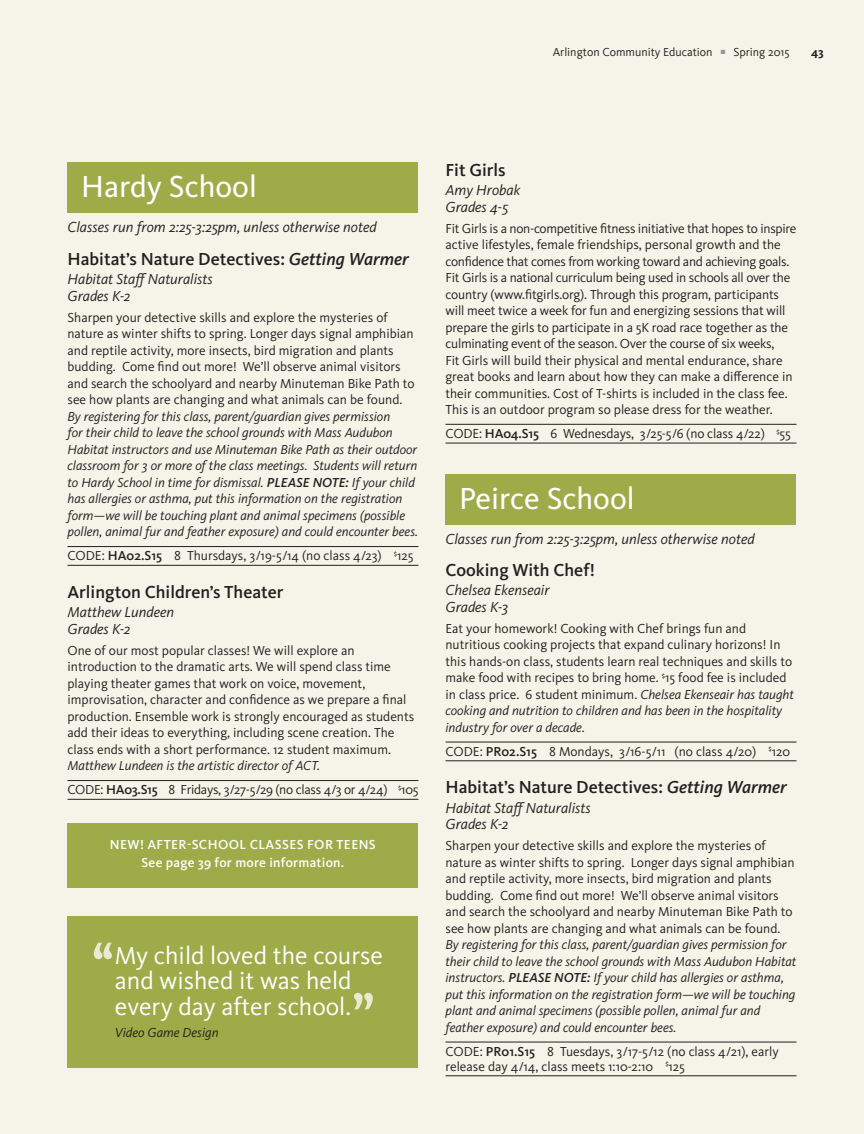
<style>
.page{position:relative;width:864px;height:1134px;background:#f6f4e8}
.page>*{position:absolute;margin:0;border:0;box-sizing:border-box;transform-origin:0 0}
.Course_Description{font:72px "Kievit OT";color:#eae9d1}
.t1{font:31.5px "Kievit OT";color:#fff}
.Course_Description-2{font:25.5px/25.5px "Kievit OT";color:#fff}
.Course_Title{font:500 18px "Kievit OT";color:#231f20}
.Course_Instructor{font:italic 15px/16.5px "Kievit OT";color:#231f20}
.Course_Section_Info{font:13.5px/16.5px "Kievit OT";color:#231f20}
.Course_Description-3{font:italic 13.5px/16.5px "Kievit OT";color:#231f20}
.Course_Title-2{font:500 13.5px/18px "Kievit OT";letter-spacing:.025em;color:#fff;text-align:center}
.Course_Section_Info-2{font:13.5px "Kievit OT";letter-spacing:-.02em;color:#231f20}
.t2{font:12px "Kievit OT";color:#231f20}
.t3{font:700 12px "Kievit OT";color:#231f20}
.s1{color:#939598}
.s2{font-style:italic}
.s3{font-style:normal}
.s4{font-weight:500}
.s5{font-weight:500;font-style:italic}
</style>
<div class="page">
<hr style="left:68px;top:546px;width:350px;height:1px;background:#231f20">
<hr style="left:68px;top:565px;width:350px;height:1px;background:#231f20">
<hr style="left:68px;top:780px;width:350px;height:1px;background:#231f20">
<hr style="left:68px;top:799px;width:350px;height:1px;background:#231f20">
<div style="left:68px;top:162px;width:350px;height:50px;background:#9dac49"></div>
<hr style="left:446px;top:424px;width:350px;height:1px;background:#231f20">
<hr style="left:446px;top:443px;width:350px;height:1px;background:#231f20">
<hr style="left:446px;top:742px;width:350px;height:1px;background:#231f20">
<hr style="left:446px;top:760px;width:350px;height:1px;background:#231f20">
<hr style="left:446px;top:1042px;width:350px;height:1px;background:#231f20">
<hr style="left:446px;top:1075px;width:350px;height:1px;background:#231f20">
<div style="left:446px;top:474px;width:350px;height:51px;background:#9dac49"></div>
<div style="left:68px;top:824px;width:350px;height:64px;background:#9dac49"></div>
<div style="left:68px;top:916px;width:350px;height:151px;background:#9dac49"></div>
<p class="t2" style="left:553px;top:44px;width:238px">Arlington Community Education <span class="s1">■</span> Spring 2015</p>
<p class="t3" style="left:811px;top:44px;width:14px">43</p>
<p class="t1" style="left:81px;top:167px;width:177px">Hardy School</p>
<p class="Course_Instructor" style="left:68px;top:219px;width:311px">Classes run from 2:25-3:25pm, unless otherwise noted</p>
<p class="Course_Title" style="left:68px;top:248px;width:343px">Habitat’s Nature Detectives: <span class="s2">Getting Warmer</span></p>
<p class="Course_Instructor" style="left:68px;top:271px;width:147px">Habitat Staff Naturalists<br>Grades K-2</p>
<p class="Course_Description-3" style="left:68px;top:309px;width:352px"><span class="s3">Sharpen your detective skills and explore the mysteries of nature as winter shifts to spring. Longer days signal amphibian and reptile activity, more insects, bird migration and plants budding. Come find out more! We’ll observe animal visitors and search the schoolyard and nearby Minuteman Bike Path to see how plants are changing and what animals can be found.<br></span>By registering for this class, parent/guardian gives permission<br>for their child to leave the school grounds with Mass Audubon Habitat instructors and use Minuteman Bike Path as their outdoor classroom for 3 or more of the class meetings. Students will return to Hardy School in time for dismissal. <span class="s4">PLEASE NOTE:</span> If your child has allergies or asthma, put this information on the registration form—we will be touching plant and animal specimens (possible pollen, animal fur and feather exposure) and could encounter bees.</p>
<p class="Course_Section_Info" style="left:68px;top:548px;width:347px">CODE: <span class="s4">HA02.S15</span> 8 Thursdays, 3/19-5/14 (no class 4/23) <sup>$</sup>125</p>
<p class="Course_Title" style="left:68px;top:581px;width:218px">Arlington Children’s Theater</p>
<p class="Course_Instructor" style="left:68px;top:604px;width:108px">Matthew Lundeen<br>Grades K-2</p>
<p class="Course_Section_Info" style="left:68px;top:642px;width:348px">One of our most popular classes! We will explore an introduction to the dramatic arts. We will spend class time playing theater games that work on voice, movement, improvisation, character and confidence as we prepare a final production. Ensemble work is strongly encouraged as students add their ideas to everything, including scene creation. The class ends with a short performance. 12 student maximum.<br><span class="s2">Matthew Lundeen is the artistic director of ACT.</span></p>
<p class="Course_Section_Info-2" style="left:68px;top:782px;width:353px">CODE: <span class="s4">HA03.S15</span> 8 Fridays, 3/27-5/29 (no class 4/3 or 4/24) <sup>$</sup>105</p>
<p class="Course_Title-2" style="left:110px;top:835px;width:267px">NEW! AFTER-SCHOOL CLASSES FOR TEENS<br>See page 39 for more information.</p>
<p class="Course_Description" style="left:91px;top:923px;width:26px">‘‘</p>
<p class="Course_Description-2" style="left:115px;top:942px;width:270px">My child loved the course and wished it was held every day after school.</p>
<p class="Course_Description-3" style="left:115px;top:1024px;width:105px">Video Game Design</p>
<p class="Course_Description" style="left:351px;top:974px;width:26px">’’</p>
<p class="Course_Title" style="left:446px;top:159px;width:62px">Fit Girls</p>
<p class="Course_Instructor" style="left:446px;top:182px;width:76px">Amy Hrobak<br>Grades 4-5</p>
<p class="Course_Section_Info" style="left:446px;top:220px;width:352px">Fit Girls is a non-competitive fitness initiative that hopes to inspire active lifestyles, female friendships, personal growth and the confidence that comes from working toward and achieving goals.<br>Fit Girls is a national curriculum being used in schools all over the country (www.fitgirls.org). Through this program, participants will meet twice a week for fun and energizing sessions that will prepare the girls to participate in a 5K road race together as the culminating event of the season. Over the course of six weeks,<br>Fit Girls will build their physical and mental endurance, share great books and learn about how they can make a difference in their communities. Cost of T-shirts is included in the class fee.<br>This is an outdoor program so please dress for the weather.</p>
<p class="Course_Section_Info" style="left:446px;top:425px;width:347px">CODE: <span class="s4">HA04.S15</span> 6 Wednesdays, 3/25-5/6 (no class 4/22) <sup>$</sup>55</p>
<p class="t1" style="left:459px;top:480px;width:177px">Peirce School</p>
<p class="Course_Instructor" style="left:446px;top:531px;width:311px">Classes run from 2:25-3:25pm, unless otherwise noted</p>
<p class="Course_Title" style="left:446px;top:559px;width:151px">Cooking With Chef!</p>
<p class="Course_Instructor" style="left:446px;top:582px;width:106px">Chelsea Ekenseair<br>Grades K-3</p>
<p class="Course_Section_Info" style="left:446px;top:620px;width:350px">Eat your homework! Cooking with Chef brings fun and nutritious cooking projects that expand culinary horizons! In this hands-on class, students learn real techniques and skills to make food with recipes to bring home. <sup>$</sup>15 food fee is included in class price. 6 student minimum. <span class="s2">Chelsea Ekenseair has taught cooking and nutrition to children and has been in the hospitality industry for over a decade.</span></p>
<p class="Course_Section_Info" style="left:446px;top:743px;width:346px">CODE: <span class="s4">PR02.S15</span> 8 Mondays, 3/16-5/11 (no class 4/20) <sup>$</sup>120</p>
<p class="Course_Title" style="left:446px;top:777px;width:343px">Habitat’s Nature Detectives: <span class="s2">Getting Warmer</span></p>
<p class="Course_Instructor" style="left:446px;top:800px;width:147px">Habitat Staff Naturalists<br>Grades K-2</p>
<p class="Course_Section_Info" style="left:446px;top:838px;width:352px">Sharpen your detective skills and explore the mysteries of nature as winter shifts to spring. Longer days signal amphibian and reptile activity, more insects, bird migration and plants budding. Come find out more! We’ll observe animal visitors and search the schoolyard and nearby Minuteman Bike Path to see how plants are changing and what animals can be found.<br><span class="s2">By registering for this class, parent/guardian gives permission for their child to leave the school grounds with Mass Audubon Habitat instructors.</span> <span class="s5">PLEASE NOTE:</span> <span class="s2">If your child has allergies or asthma, put this information on the registration form—we will be touching plant and animal specimens (possible pollen, animal fur and feather exposure) and could encounter bees.</span></p>
<p class="Course_Section_Info" style="left:446px;top:1044px;width:335px;line-height:15px">CODE: <span class="s4">PR01.S15</span> 8 Tuesdays, 3/17-5/12 (no class 4/21), early release day 4/14, class meets 1:10-2:10 <sup>$</sup>125</p>
</div>
